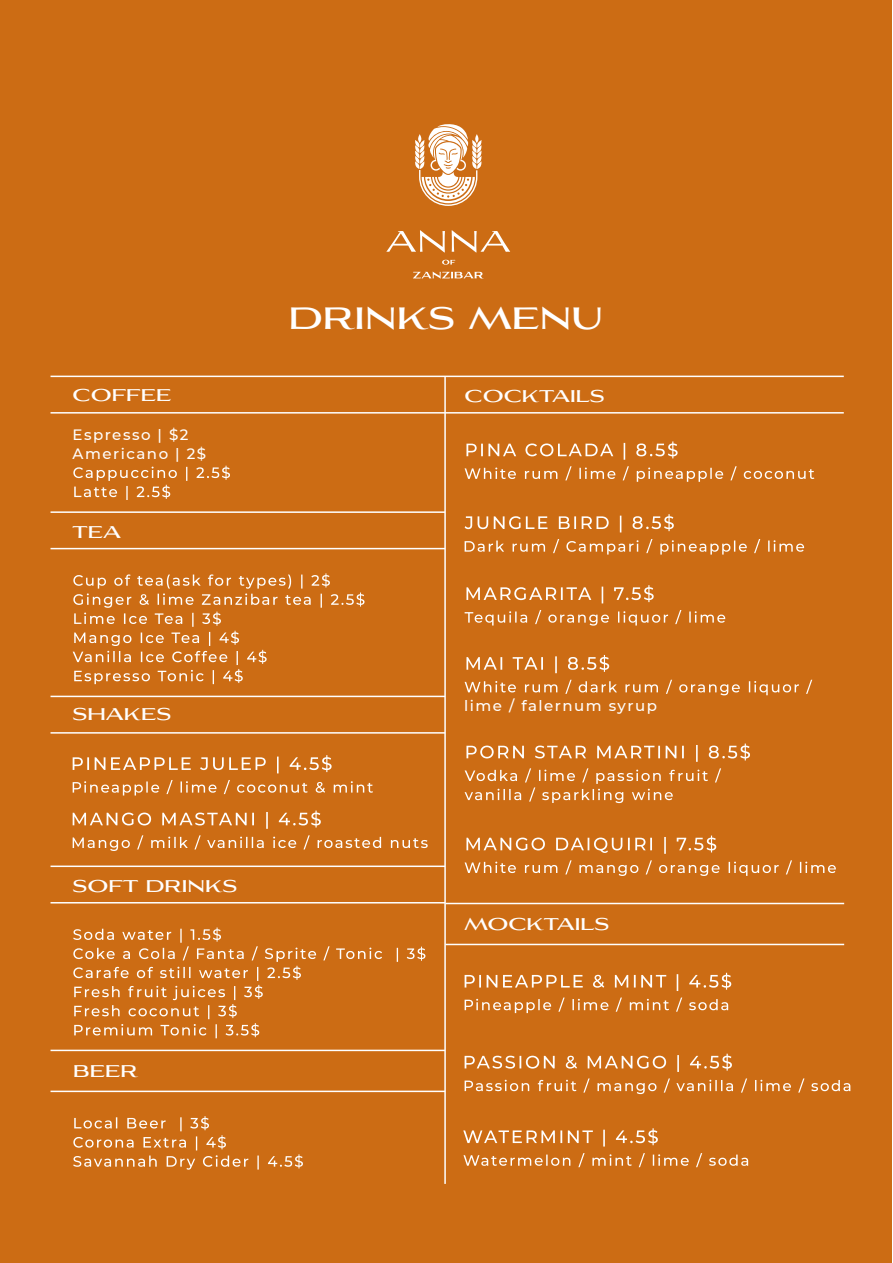
<style>
.page{position:relative;width:893px;height:1263px;background:#fff}
.page>*{position:absolute;margin:0;border:0;box-sizing:border-box;transform-origin:0 0}
.t1{font:500 30px "Aviano Flare";color:#fff}
.t2{font:500 16.5px "Aviano Flare";color:#fff}
.t3{font:500 15px/19px "Montserrat";letter-spacing:.1em;color:#fff}
</style>
<div class="page">
<div style="left:0;top:0;width:891px;height:1263px;background:#cc6c14"></div>
<hr style="left:444px;top:376px;width:2px;height:808px;background:#fff">
<hr style="left:51px;top:376px;width:793px;height:1px;background:#fff">
<hr style="left:51px;top:412px;width:793px;height:2px;background:#fff">
<hr style="left:51px;top:511px;width:394px;height:2px;background:#fff">
<hr style="left:51px;top:548px;width:394px;height:1px;background:#fff">
<svg style="left:73px;top:466px;width:157px;height:34px"></svg>
<svg style="left:73px;top:573px;width:291px;height:111px"></svg>
<hr style="left:51px;top:865px;width:394px;height:2px;background:#fff">
<hr style="left:51px;top:902px;width:394px;height:1px;background:#fff">
<svg style="left:73px;top:927px;width:352px;height:111px"></svg>
<hr style="left:51px;top:1050px;width:394px;height:1px;background:#fff">
<hr style="left:51px;top:1090px;width:394px;height:2px;background:#fff">
<svg style="left:73px;top:1116px;width:230px;height:54px"></svg>
<hr style="left:51px;top:696px;width:394px;height:1px;background:#fff">
<hr style="left:51px;top:732px;width:394px;height:2px;background:#fff">
<svg style="left:73px;top:755px;width:259px;height:18px"></svg>
<svg style="left:73px;top:780px;width:300px;height:15px"></svg>
<svg style="left:466px;top:441px;width:212px;height:19px"></svg>
<svg style="left:465px;top:466px;width:349px;height:16px"></svg>
<svg style="left:466px;top:655px;width:143px;height:18px"></svg>
<svg style="left:465px;top:680px;width:347px;height:15px"></svg>
<svg style="left:466px;top:743px;width:284px;height:19px"></svg>
<svg style="left:465px;top:768px;width:256px;height:35px"></svg>
<svg style="left:465px;top:514px;width:209px;height:18px"></svg>
<svg style="left:465px;top:539px;width:339px;height:15px"></svg>
<svg style="left:466px;top:585px;width:188px;height:18px"></svg>
<svg style="left:465px;top:610px;width:260px;height:16px"></svg>
<svg style="left:466px;top:835px;width:250px;height:19px"></svg>
<svg style="left:465px;top:860px;width:371px;height:16px"></svg>
<svg style="left:73px;top:810px;width:248px;height:19px"></svg>
<svg style="left:73px;top:835px;width:355px;height:16px"></svg>
<hr style="left:445px;top:903px;width:399px;height:1px;background:#fff">
<hr style="left:445px;top:944px;width:399px;height:1px;background:#fff">
<svg style="left:465px;top:973px;width:266px;height:18px"></svg>
<svg style="left:465px;top:997px;width:263px;height:16px"></svg>
<svg style="left:465px;top:1054px;width:267px;height:18px"></svg>
<svg style="left:465px;top:1078px;width:385px;height:16px"></svg>
<svg style="left:463px;top:1128px;width:195px;height:18px"></svg>
<svg style="left:463px;top:1153px;width:285px;height:14px"></svg>
<svg style="left:442px;top:260px;width:13px;height:5px"></svg>
<svg style="left:413px;top:272px;width:71px;height:7px"></svg>
<svg style="left:386px;top:230px;width:59px;height:22px"></svg>
<svg style="left:452px;top:230px;width:58px;height:22px"></svg>
<svg style="left:415px;top:124px;width:67px;height:82px"></svg>
<h1 class="t1" style="left:289px;top:301px;width:315px">DRINKS MENU</h1>
<p class="t2" style="left:73px;top:385px;width:100px">COFFEE</p>
<p class="t2" style="left:465px;top:387px;width:141px">COCKTAILS</p>
<p class="t3" style="left:73px;top:424px;width:135px">Espresso | $2<br>Americano | 2$</p>
<p class="t2" style="left:73px;top:522px;width:50px">TEA</p>
<p class="t2" style="left:73px;top:705px;width:100px">SHAKES</p>
<p class="t2" style="left:73px;top:876px;width:166px">SOFT DRINKS</p>
<p class="t2" style="left:73px;top:1062px;width:66px">BEER</p>
<p class="t3" style="left:464px;top:696px;width:194px">lime / falernum syrup</p>
<p class="t2" style="left:465px;top:915px;width:146px">MOCKTAILS</p>
</div>
